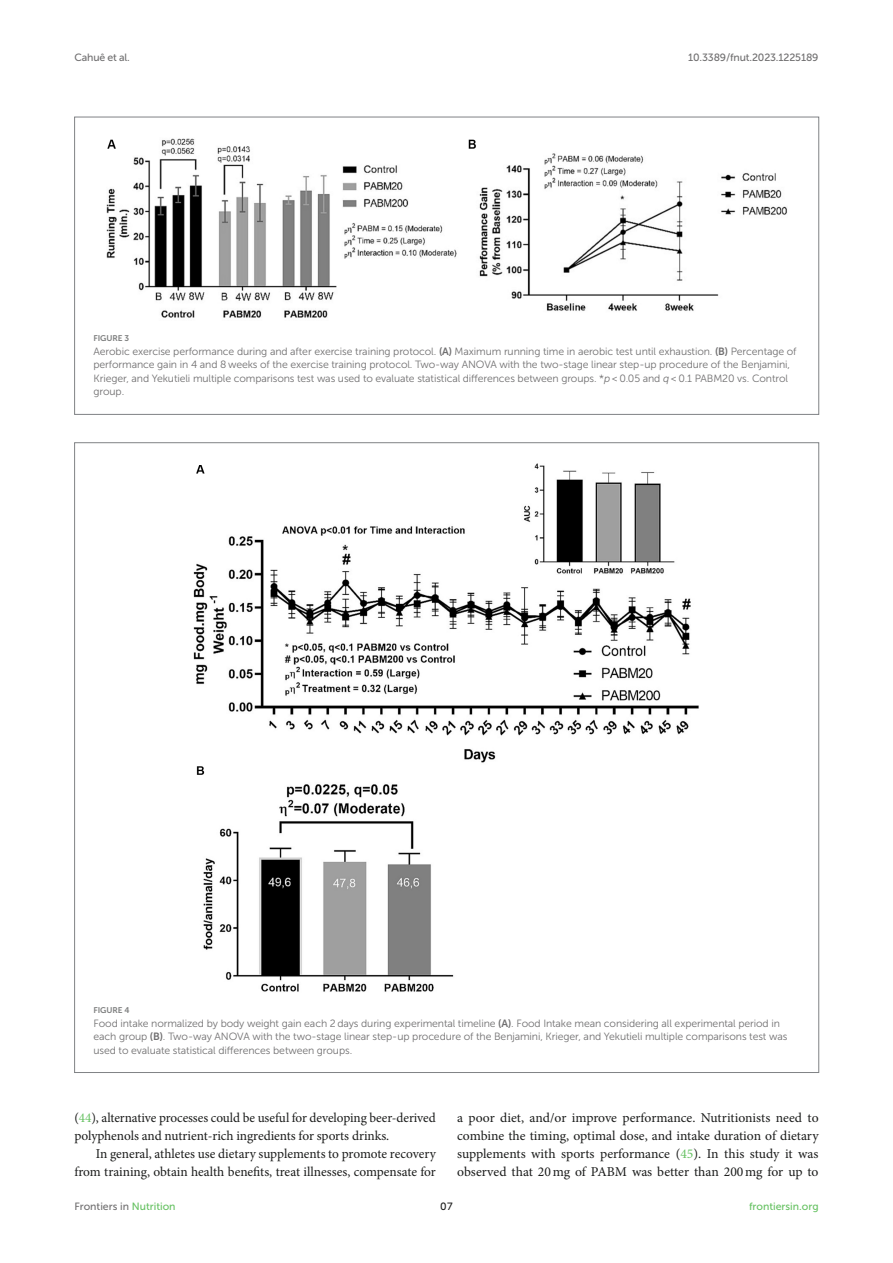
<style>
.page{position:relative;width:893px;height:1263px;background:#fff}
.page>*{position:absolute;margin:0;border:0;box-sizing:border-box;transform-origin:0 0}
.TEXT{font:13.5px/18px "Minion Pro";letter-spacing:-.005em;color:#1b1c1b}
.FIG_LEG{font:10.5px/13.5px "Museo Sans 300";letter-spacing:-.01em;color:#706f70}
.t1{font:10.5px "Museo Sans 500";letter-spacing:-.015em;color:#706f70}
.t2{font:10.5px "Museo Sans 500";color:#65c161}
.t3{font:10.5px "Museo Sans 500";color:#1b1c1b}
.FIG_HD{font:8.25px "Museo Sans 700";letter-spacing:-.01em;color:#7e7f7f}
.s1{font-family:"Museo Sans 700"}
.s2{font-style:italic}
.s3{color:#65c161}
</style>
<div class="page">
<img style="left:106px;top:138px;width:681px;height:180px">
<img style="left:193px;top:463px;width:506px;height:529px">
<p class="t1" style="left:74px;top:51px;width:57px">Cahuê et al.</p>
<p class="t1" style="left:688px;top:51px;width:132px">10.3389/fnut.2023.1225189</p>
<p class="FIG_HD" style="left:94px;top:334px;width:37px">FIGURE 3</p>
<p class="FIG_LEG" style="left:94px;top:345px;width:705px">Aerobic exercise performance during and after exercise training protocol. <span class="s1">(A)</span> Maximum running time in aerobic test until exhaustion. <span class="s1">(B)</span> Percentage of performance gain in 4 and 8 weeks of the exercise training protocol. Two-way ANOVA with the two-stage linear step-up procedure of the Benjamini, Krieger, and Yekutieli multiple comparisons test was used to evaluate statistical differences between groups. *<span class="s2">p</span> &lt; 0.05 and <span class="s2">q</span> &lt; 0.1 PABM20 vs. Control group.</p>
<p class="FIG_HD" style="left:94px;top:1006px;width:37px">FIGURE 4</p>
<p class="FIG_LEG" style="left:94px;top:1016px;width:695px">Food intake normalized by body weight gain each 2 days during experimental timeline <span class="s1">(A)</span>. Food Intake mean considering all experimental period in each group <span class="s1">(B)</span>. Two-way ANOVA with the two-stage linear step-up procedure of the Benjamini, Krieger, and Yekutieli multiple comparisons test was used to evaluate statistical differences between groups.</p>
<p class="TEXT" style="left:74px;top:1109px;width:363px">(<span class="s3">44</span>), alternative processes could be useful for developing beer-derived polyphenols and nutrient-rich ingredients for sports drinks.</p>
<p class="TEXT" style="left:74px;top:1145px;width:363px;text-align:right">In general, athletes use dietary supplements to promote recovery from training, obtain health benefits, treat illnesses, compensate for</p>
<p class="TEXT" style="left:457px;top:1109px;width:363px;text-align:justify">a poor diet, and/or improve performance. Nutritionists need to combine the timing, optimal dose, and intake duration of dietary supplements with sports performance (<span class="s3">45</span>). In this study it was observed that 20mg of PABM was better than 200mg for up to</p>
<p class="t1" style="left:74px;top:1200px;width:103px">Frontiers in <span class="s3">Nutrition</span></p>
<p class="t3" style="left:440px;top:1200px;width:14px">07</p>
<p class="t2" style="left:749px;top:1200px;width:71px">frontiersin.org</p>
</div>
